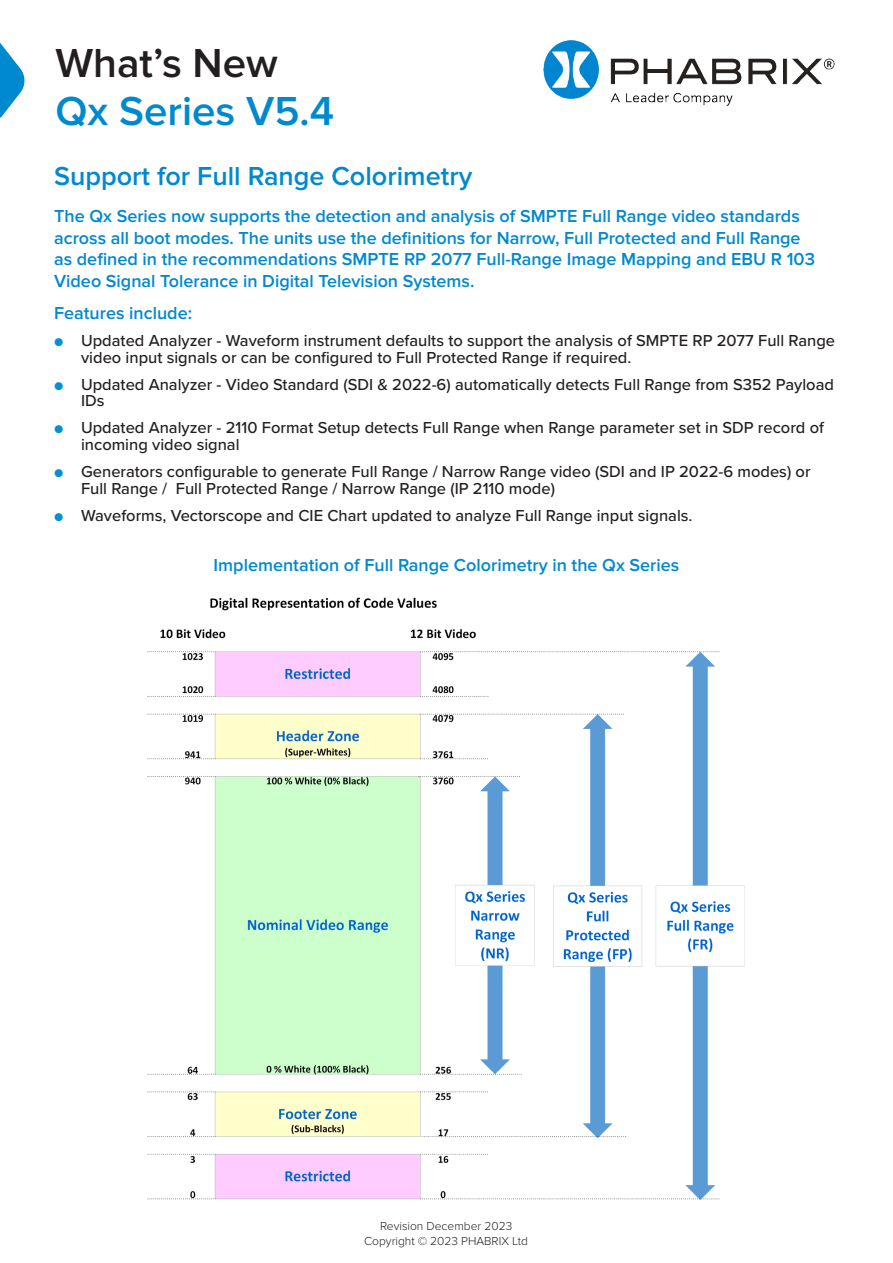
<style>
.page{position:relative;width:893px;height:1263px;background:#fff}
.page>*{position:absolute;margin:0;border:0;box-sizing:border-box;transform-origin:0 0}
.t1{font:600 42px "Proxima Nova";color:#0089cf}
.t2{font:600 42px "Proxima Nova";color:#231f20}
.body_text{font:600 27px "Proxima Nova";color:#0089cf}
.body_text-2{font:600 18px/21.6px "Proxima Nova";color:#0089cf}
.t3{font:500 16.5px/16.5px "Proxima Nova";color:#231f20}
.t4{font:300 12px "Proxima Nova";color:#231f20}
.s1{font-weight:600;font-size:13.5px;color:#0091d6}
</style>
<div class="page">
<img style="left:543px;top:41px;width:292px;height:64px">
<svg style="left:0;top:43px;width:25px;height:75px"></svg>
<img style="left:148px;top:597px;width:597px;height:603px">
<p class="t2" style="left:55px;top:39px;width:224px">What’s New</p>
<p class="t1" style="left:55px;top:87px;width:280px">Qx Series V5.4</p>
<p class="body_text" style="left:54px;top:160px;width:420px">Support for Full Range Colorimetry</p>
<p class="body_text-2" style="left:54px;top:206px;width:762px">The Qx Series now supports the detection and analysis of SMPTE Full Range video standards across all boot modes. The units use the definitions for Narrow, Full Protected and Full Range as defined in the recommendations SMPTE RP 2077 Full-Range Image Mapping and EBU R 103<br>Video Signal Tolerance in Digital Television Systems.</p>
<p class="body_text-2" style="left:54px;top:303px;width:140px">Features include:</p>
<p class="t3" style="left:81px;top:332px;width:755px;text-indent:-27px"><span class="s1">●</span> Updated Analyzer - Waveform instrument defaults to support the analysis of SMPTE RP 2077 Full Range video input signals or can be configured to Full Protected Range if required.</p>
<p class="t3" style="left:81px;top:375px;width:754px;text-indent:-27px"><span class="s1">●</span> Updated Analyzer - Video Standard (SDI &amp; 2022-6) automatically detects Full Range from S352 Payload<br>IDs</p>
<p class="t3" style="left:81px;top:419px;width:744px;text-indent:-27px"><span class="s1">●</span> Updated Analyzer - 2110 Format Setup detects Full Range when Range parameter set in SDP record of incoming video signal</p>
<p class="t3" style="left:81px;top:463px;width:731px;text-indent:-27px"><span class="s1">●</span> Generators configurable to generate Full Range / Narrow Range video (SDI and IP 2022-6 modes) or<br>Full Range / Full Protected Range / Narrow Range (IP 2110 mode)</p>
<p class="t3" style="left:54px;top:506px;width:640px"><span class="s1">●</span> Waveforms, Vectorscope and CIE Chart updated to analyze Full Range input signals.</p>
<p class="body_text-2" style="left:214px;top:555px;width:467px">Implementation of Full Range Colorimetry in the Qx Series</p>
<p class="t4" style="left:380px;top:1219px;width:134px">Revision December 2023</p>
<p class="t4" style="left:364px;top:1234px;width:165px">Copyright © 2023 PHABRIX Ltd</p>
</div>
